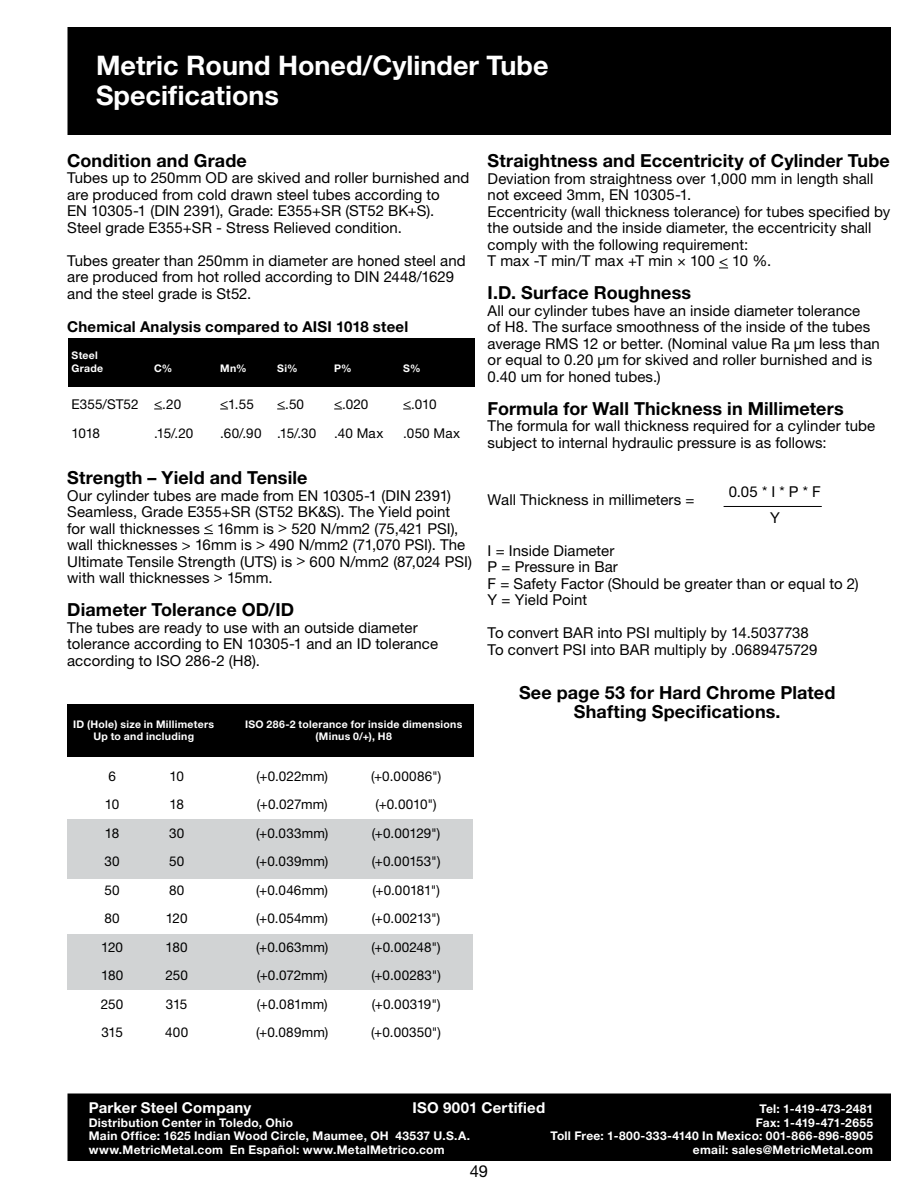
<style>
.page{position:relative;width:918px;height:1188px;background:#fff}
.page>*{position:absolute;margin:0;border:0;box-sizing:border-box;transform-origin:0 0}
.t1{font:700 27px/30px "Helvetica Neue";color:#fff}
.t2{font:700 18px/19.5px "Helvetica Neue";letter-spacing:.005em;color:#000;text-align:center}
.t3{font:16.5px "Helvetica Neue";color:#000}
.t4{font:15px/16.5px "Helvetica Neue";letter-spacing:.005em;color:#000}
.t5{font:700 15px "Helvetica Neue";letter-spacing:.015em;color:#000}
.t6{font:700 15px "Helvetica Neue";letter-spacing:.015em;color:#fff}
.t7{font:13.5px "Helvetica Neue";letter-spacing:.01em;color:#000}
.t8{font:700 12px/13.5px "Helvetica Neue";letter-spacing:.025em;color:#fff}
.t9{font:700 10.5px/12.6px "Helvetica Neue";letter-spacing:.025em;color:#fff}
</style>
<div class="page">
<div style="left:68px;top:1094px;width:822px;height:66px;background:#000"></div>
<div style="left:68px;top:1094px;width:823px;height:67px;border:2px solid #000"></div>
<div style="left:68px;top:28px;width:822px;height:106px;background:#000"></div>
<div style="left:68px;top:27px;width:823px;height:108px;border:2px solid #000"></div>
<div style="left:67px;top:819px;width:406px;height:60px;background:#d1d3d4"></div>
<div style="left:67px;top:934px;width:406px;height:56px;background:#d1d3d4"></div>
<div style="left:67px;top:705px;width:407px;height:52px;background:#000"></div>
<div style="left:68px;top:338px;width:406px;height:49px;background:#000"></div>
<hr style="left:724px;top:506px;width:98px;height:1px;background:#000">
<h1 class="t1" style="left:96px;top:50px;width:454px">Metric Round Honed/Cylinder Tube<br>Specifications</h1>
<p class="t2" style="left:67px;top:150px;width:181px">Condition and Grade</p>
<p class="t4" style="left:67px;top:169px;width:404px">Tubes up to 250mm OD are skived and roller burnished and are produced from cold drawn steel tubes according to<br>EN 10305-1 (DIN 2391), Grade: E355+SR (ST52 BK+S).<br>Steel grade E355+SR - Stress Relieved condition.</p>
<p class="t4" style="left:67px;top:252px;width:400px">Tubes greater than 250mm in diameter are honed steel and are produced from hot rolled according to DIN 2448/1629 and the steel grade is St52.</p>
<p class="t5" style="left:67px;top:317px;width:343px">Chemical Analysis compared to AISI 1018 steel</p>
<p class="t9" style="left:72px;top:349px;width:33px">Steel<br>Grade</p>
<p class="t9" style="left:154px;top:362px;width:20px">C%</p>
<p class="t9" style="left:220px;top:362px;width:28px">Mn%</p>
<p class="t9" style="left:277px;top:362px;width:22px">Si%</p>
<p class="t9" style="left:334px;top:362px;width:19px">P%</p>
<p class="t9" style="left:403px;top:362px;width:19px">S%</p>
<p class="t7" style="left:72px;top:396px;width:111px">E355/ST52 &lt;.20</p>
<p class="t7" style="left:220px;top:396px;width:35px">&lt;1.55</p>
<p class="t7" style="left:277px;top:396px;width:28px">&lt;.50</p>
<p class="t7" style="left:334px;top:396px;width:36px">&lt;.020</p>
<p class="t7" style="left:403px;top:396px;width:35px">&lt;.010</p>
<p class="t7" style="left:72px;top:425px;width:30px">1018</p>
<p class="t7" style="left:154px;top:425px;width:41px">.15/.20</p>
<p class="t7" style="left:220px;top:425px;width:98px">.60/.90 .15/.30</p>
<p class="t7" style="left:334px;top:425px;width:51px">.40 Max</p>
<p class="t7" style="left:403px;top:425px;width:58px">.050 Max</p>
<p class="t2" style="left:67px;top:468px;width:242px">Strength – Yield and Tensile</p>
<p class="t4" style="left:67px;top:487px;width:406px">Our cylinder tubes are made from EN 10305-1 (DIN 2391)<br>Seamless, Grade E355+SR (ST52 BK&amp;S). The Yield point for wall thicknesses &lt; 16mm is &gt; 520 N/mm2 (75,421 PSI), wall thicknesses &gt; 16mm is &gt; 490 N/mm2 (71,070 PSI). The Ultimate Tensile Strength (UTS) is &gt; 600 N/mm2 (87,024 PSI) with wall thicknesses &gt; 15mm.</p>
<p class="t2" style="left:67px;top:600px;width:228px">Diameter Tolerance OD/ID</p>
<p class="t4" style="left:67px;top:619px;width:373px">The tubes are ready to use with an outside diameter tolerance according to EN 10305-1 and an ID tolerance according to ISO 286-2 (H8).</p>
<p class="t9" style="left:73px;top:717px;width:143px">ID (Hole) size in Millimeters</p>
<p class="t9" style="left:245px;top:717px;width:219px">ISO 286-2 tolerance for inside dimensions</p>
<p class="t9" style="left:93px;top:730px;width:102px">Up to and including</p>
<p class="t9" style="left:316px;top:730px;width:78px">(Minus 0/+), H8</p>
<p class="t7" style="left:108px;top:768px;width:9px">6</p>
<p class="t7" style="left:169px;top:768px;width:16px">10</p>
<p class="t7" style="left:256px;top:768px;width:73px">(+0.022mm)</p>
<p class="t7" style="left:371px;top:768px;width:72px">(+0.00086")</p>
<p class="t7" style="left:105px;top:796px;width:16px">10</p>
<p class="t7" style="left:170px;top:796px;width:16px">18</p>
<p class="t7" style="left:257px;top:796px;width:72px">(+0.027mm)</p>
<p class="t7" style="left:376px;top:796px;width:63px">(+0.0010")</p>
<p class="t7" style="left:105px;top:825px;width:16px">18</p>
<p class="t7" style="left:169px;top:825px;width:17px">30</p>
<p class="t7" style="left:256px;top:825px;width:73px">(+0.033mm)</p>
<p class="t7" style="left:372px;top:825px;width:70px">(+0.00129")</p>
<p class="t7" style="left:105px;top:853px;width:17px">30</p>
<p class="t7" style="left:169px;top:853px;width:17px">50</p>
<p class="t7" style="left:256px;top:853px;width:74px">(+0.039mm)</p>
<p class="t7" style="left:372px;top:853px;width:70px">(+0.00153")</p>
<p class="t7" style="left:105px;top:882px;width:17px">50</p>
<p class="t7" style="left:169px;top:882px;width:17px">80</p>
<p class="t7" style="left:256px;top:882px;width:73px">(+0.046mm)</p>
<p class="t7" style="left:372px;top:882px;width:69px">(+0.00181")</p>
<p class="t7" style="left:105px;top:910px;width:17px">80</p>
<p class="t7" style="left:166px;top:910px;width:23px">120</p>
<p class="t7" style="left:256px;top:910px;width:73px">(+0.054mm)</p>
<p class="t7" style="left:372px;top:910px;width:70px">(+0.00213")</p>
<p class="t7" style="left:101px;top:939px;width:23px">120</p>
<p class="t7" style="left:166px;top:939px;width:24px">180</p>
<p class="t7" style="left:256px;top:939px;width:74px">(+0.063mm)</p>
<p class="t7" style="left:372px;top:939px;width:71px">(+0.00248")</p>
<p class="t7" style="left:101px;top:967px;width:24px">180</p>
<p class="t7" style="left:165px;top:967px;width:24px">250</p>
<p class="t7" style="left:257px;top:967px;width:72px">(+0.072mm)</p>
<p class="t7" style="left:371px;top:967px;width:71px">(+0.00283")</p>
<p class="t7" style="left:101px;top:996px;width:24px">250</p>
<p class="t7" style="left:166px;top:996px;width:23px">315</p>
<p class="t7" style="left:257px;top:996px;width:72px">(+0.081mm)</p>
<p class="t7" style="left:372px;top:996px;width:70px">(+0.00319")</p>
<p class="t7" style="left:101px;top:1024px;width:23px">315</p>
<p class="t7" style="left:165px;top:1024px;width:24px">400</p>
<p class="t7" style="left:256px;top:1024px;width:74px">(+0.089mm)</p>
<p class="t7" style="left:371px;top:1024px;width:71px">(+0.00350")</p>
<p class="t2" style="left:488px;top:151px;width:404px">Straightness and Eccentricity of Cylinder Tube</p>
<p class="t4" style="left:488px;top:170px;width:404px">Deviation from straightness over 1,000 mm in length shall not exceed 3mm, EN 10305-1.<br>Eccentricity (wall thickness tolerance) for tubes specified by the outside and the inside diameter, the eccentricity shall comply with the following requirement:<br>T max -T min/T max +T min × 100 &lt; 10 %.</p>
<p class="t2" style="left:488px;top:283px;width:205px">I.D. Surface Roughness</p>
<p class="t4" style="left:488px;top:302px;width:394px">All our cylinder tubes have an inside diameter tolerance<br>of H8. The surface smoothness of the inside of the tubes average RMS 12 or better. (Nominal value Ra µm less than or equal to 0.20 µm for skived and roller burnished and is 0.40 um for honed tubes.)</p>
<p class="t2" style="left:488px;top:398px;width:358px">Formula for Wall Thickness in Millimeters</p>
<p class="t4" style="left:488px;top:418px;width:389px">The formula for wall thickness required for a cylinder tube subject to internal hydraulic pressure is as follows:</p>
<p class="t4" style="left:729px;top:484px;width:94px">0.05 * I * P * F</p>
<p class="t4" style="left:488px;top:491px;width:208px">Wall Thickness in millimeters =</p>
<p class="t4" style="left:770px;top:509px;width:11px">Y</p>
<p class="t4" style="left:488px;top:542px;width:373px">I = Inside Diameter<br>P = Pressure in Bar<br>F = Safety Factor (Should be greater than or equal to 2)<br>Y = Yield Point</p>
<p class="t4" style="left:488px;top:624px;width:331px">To convert BAR into PSI multiply by 14.5037738<br>To convert PSI into BAR multiply by .0689475729</p>
<p class="t2" style="left:519px;top:682px;width:318px">See page 53 for Hard Chrome Plated<br>Shafting Specifications.</p>
<p class="t6" style="left:413px;top:1099px;width:134px">ISO 9001 Certified</p>
<p class="t6" style="left:89px;top:1099px;width:164px">Parker Steel Company</p>
<p class="t8" style="left:89px;top:1116px;width:383px">Distribution Center in Toledo, Ohio<br>Main Office: 1625 Indian Wood Circle, Maumee, OH 43537 U.S.A. www.MetricMetal.com En Español: www.MetalMetrico.com</p>
<p class="t8" style="left:550px;top:1102px;width:324px;text-align:right">Tel: 1-419-473-2481<br>Fax: 1-419-471-2655<br>Toll Free: 1-800-333-4140 In Mexico: 001-866-896-8905 email: sales@MetricMetal.com</p>
<p class="t3" style="left:470px;top:1162px;width:20px">49</p>
</div>
